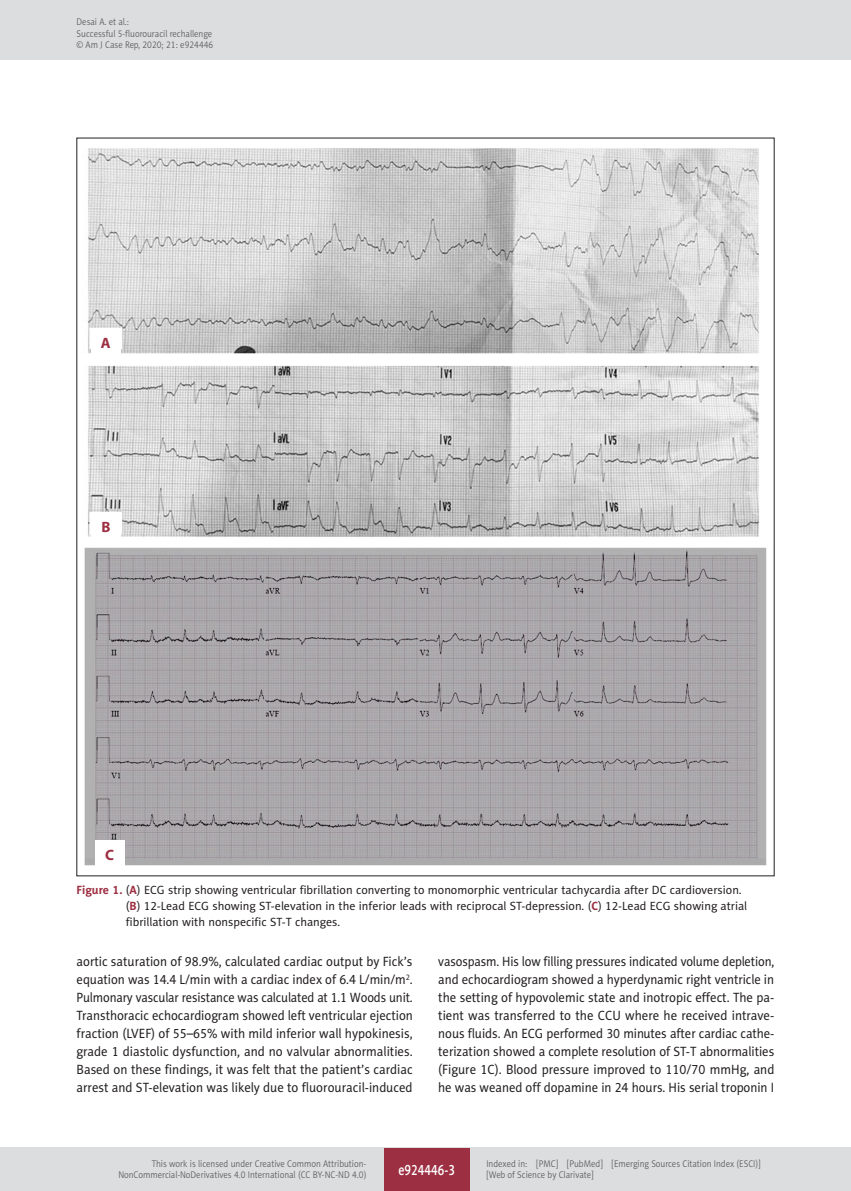
<style>
.page{position:relative;width:851px;height:1191px;background:#fff}
.page>*{position:absolute;margin:0;border:0;box-sizing:border-box;transform-origin:0 0}
.AJCR_e-PAGINA{font:15px "Naomi Sans EFN Medium";color:#fff;scale:.8 1}
.t1{font:700 15px "Myriad Pro";color:#9d2f42}
.AJCR_Body{font:13.5px/18px "Naomi Sans EFN";color:#231f20;text-align:justify;scale:.95 1}
.AJCR_Body-2{font:13.5px/18px "Naomi Sans EFN";color:#231f20;text-align:justify;scale:.93 1}
.AJCR_Rycina_tytul{font:12px/15.8px "Naomi Sans EFN";color:#231f20}
.AJCR_pagina_zywa{font:9.75px/11.2px "Naomi Sans EFN Light";color:#57585a;scale:.9 1}
.AJCR_pagina_sygnatur{font:9.75px "Naomi Sans EFN Light";color:#57585a;scale:.9 1}
.s1{font-weight:700;color:#9d2f42}
</style>
<div class="page">
<img style="left:84px;top:148px;width:683px;height:718px">
<div style="left:91px;top:328px;width:29px;height:28px;background:#fff"></div>
<div style="left:91px;top:512px;width:29px;height:28px;background:#fff"></div>
<div style="left:95px;top:840px;width:29px;height:28px;background:#fff"></div>
<div style="left:0;top:0;width:850px;height:60px;background:#dcdddf"></div>
<div style="left:0;top:1148px;width:850px;height:43px;background:#dcdddf"></div>
<div style="left:384px;top:1147px;width:85px;height:43px;background:#9d2f42"></div>
<p class="AJCR_pagina_zywa" style="left:77px;top:16px;width:152px">Desai A. et al.:<br>Successful 5-fluorouracil rechallenge</p>
<p class="AJCR_pagina_sygnatur" style="left:77px;top:39px;width:153px">© Am J Case Rep, 2020; 21: e924446</p>
<p class="t1" style="left:101px;top:333px;width:11px">A</p>
<p class="t1" style="left:101px;top:517px;width:11px">B</p>
<p class="t1" style="left:105px;top:845px;width:10px">C</p>
<p class="AJCR_Rycina_tytul" style="left:126px;top:882px;width:622px;text-indent:-49px"><span class="s1">Figure 1.</span> (<span class="s1">A</span>) ECG strip showing ventricular fibrillation converting to monomorphic ventricular tachycardia after DC cardioversion. (<span class="s1">B</span>) 12-Lead ECG showing ST-elevation in the inferior leads with reciprocal ST-depression. (<span class="s1">C</span>) 12-Lead ECG showing atrial fibrillation with nonspecific ST-T changes.</p>
<p class="AJCR_Body" style="left:77px;top:952px;width:355px">aortic saturation of 98.9%, calculated cardiac output by Fick’s equation was 14.4 L/min with a cardiac index of 6.4 L/min/m<sup>2</sup>.<br>Pulmonary vascular resistance was calculated at 1.1 Woods unit.<br>Transthoracic echocardiogram showed left ventricular ejection fraction (LVEF) of 55–65% with mild inferior wall hypokinesis, grade 1 diastolic dysfunction, and no valvular abnormalities.<br>Based on these findings, it was felt that the patient’s cardiac arrest and ST-elevation was likely due to fluorouracil-induced</p>
<p class="AJCR_Body-2" style="left:438px;top:952px;width:363px">vasospasm. His low filling pressures indicated volume depletion, and echocardiogram showed a hyperdynamic right ventricle in the setting of hypovolemic state and inotropic effect. The pa&shy;tient was transferred to the CCU where he received intrave&shy;nous fluids. An ECG performed 30 minutes after cardiac cathe&shy;terization showed a complete resolution of ST-T abnormalities (Figure 1C). Blood pressure improved to 110/70 mmHg, and he was weaned off dopamine in 24 hours. His serial troponin I</p>
<p class="AJCR_pagina_zywa" style="left:118px;top:1158px;width:277px;text-align:right">This work is licensed under Creative Common Attribution-<br>NonCommercial-NoDerivatives 4.0 International (CC BY-NC-ND 4.0)</p>
<p class="AJCR_e-PAGINA" style="left:398px;top:1160px;width:72px">e924446-3</p>
<p class="AJCR_pagina_zywa" style="left:486px;top:1158px;width:306px">Indexed in: [PMC] [PubMed] [Emerging Sources Citation Index (ESCI)] [Web of Science by Clarivate]</p>
</div>
